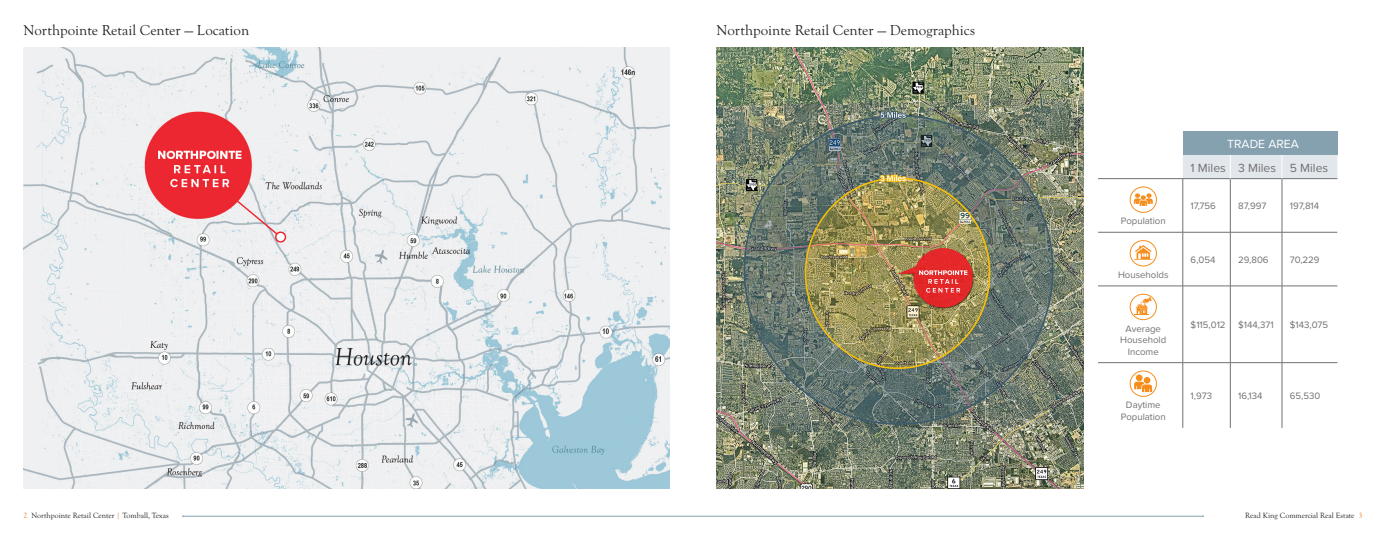
<style>
.page{position:relative;width:1386px;height:536px;background:#fff}
.page>*{position:absolute;margin:0;border:0;box-sizing:border-box;transform-origin:0 0}
.t1{font:14.88px "Goudy Old Sty";color:#231f20}
.t2{font:12.25px "Proxima Nova";color:#717074}
.t3{font:12.25px "Proxima Nova";color:#fff}
.Table_text{font:9.62px/11.5px "Proxima Nova";color:#717074;text-align:center}
.t4{font:7.88px "Goudy Old Sty";color:#231f20}
.s1{color:#f27324}
</style>
<div class="page">
<img style="left:717px;top:47px;width:367px;height:441px">
<img style="left:24px;top:47px;width:645px;height:441px">
<hr style="left:183px;top:516px;width:510px;height:1px;background:#85a1b0">
<hr style="left:693px;top:516px;width:510px;height:1px;background:#85a1b0">
<div style="left:1183px;top:131px;width:154px;height:24px;background:#85a1b0"></div>
<hr style="left:1098px;top:178px;width:85px;height:1px;background:#717074">
<hr style="left:1183px;top:178px;width:47px;height:1px;background:#717074">
<hr style="left:1183px;top:179px;width:1px;height:53px;background:#717074">
<hr style="left:1230px;top:178px;width:52px;height:1px;background:#717074">
<hr style="left:1230px;top:179px;width:1px;height:53px;background:#717074">
<hr style="left:1282px;top:178px;width:55px;height:1px;background:#717074">
<hr style="left:1282px;top:179px;width:1px;height:53px;background:#717074">
<hr style="left:1098px;top:232px;width:85px;height:1px;background:#717074">
<hr style="left:1183px;top:232px;width:47px;height:1px;background:#717074">
<hr style="left:1183px;top:232px;width:1px;height:54px;background:#717074">
<hr style="left:1230px;top:232px;width:52px;height:1px;background:#717074">
<hr style="left:1230px;top:232px;width:1px;height:54px;background:#717074">
<hr style="left:1282px;top:232px;width:55px;height:1px;background:#717074">
<hr style="left:1282px;top:232px;width:1px;height:54px;background:#717074">
<hr style="left:1098px;top:285px;width:85px;height:1px;background:#717074">
<hr style="left:1183px;top:285px;width:47px;height:1px;background:#717074">
<hr style="left:1183px;top:286px;width:1px;height:76px;background:#717074">
<hr style="left:1230px;top:285px;width:52px;height:1px;background:#717074">
<hr style="left:1230px;top:286px;width:1px;height:76px;background:#717074">
<hr style="left:1282px;top:285px;width:55px;height:1px;background:#717074">
<hr style="left:1282px;top:286px;width:1px;height:76px;background:#717074">
<hr style="left:1098px;top:362px;width:85px;height:1px;background:#717074">
<hr style="left:1183px;top:362px;width:47px;height:1px;background:#717074">
<hr style="left:1183px;top:362px;width:1px;height:65px;background:#717074">
<hr style="left:1230px;top:362px;width:52px;height:1px;background:#717074">
<hr style="left:1230px;top:362px;width:1px;height:65px;background:#717074">
<hr style="left:1282px;top:362px;width:55px;height:1px;background:#717074">
<hr style="left:1282px;top:362px;width:1px;height:65px;background:#717074">
<div style="left:1183px;top:155px;width:154px;height:23px;background:#e2e7eb"></div>
<div style="left:1130px;top:186px;width:27px;height:27px;border:1px solid #f68e1e;border-radius:50%"></div>
<svg style="left:1134px;top:193px;width:19px;height:13px"></svg>
<div style="left:1130px;top:240px;width:27px;height:26px;border:1px solid #f68e1e;border-radius:50%"></div>
<svg style="left:1134px;top:245px;width:18px;height:15px"></svg>
<div style="left:1130px;top:294px;width:27px;height:26px;border:1px solid #f68e1e;border-radius:50%"></div>
<svg style="left:1135px;top:297px;width:17px;height:18px"></svg>
<div style="left:1130px;top:370px;width:27px;height:26px;border:1px solid #f68e1e;border-radius:50%"></div>
<svg style="left:1136px;top:374px;width:7px;height:7px"></svg>
<svg style="left:1134px;top:377px;width:18px;height:15px"></svg>
<p class="t1" style="left:24px;top:22px;width:227px">Northpointe Retail Center — Location</p>
<p class="t1" style="left:717px;top:22px;width:260px">Northpointe Retail Center — Demographics</p>
<p class="Table_text" style="left:1121px;top:215px;width:46px">Population</p>
<p class="Table_text" style="left:1118px;top:268px;width:52px">Households</p>
<p class="Table_text" style="left:1120px;top:322px;width:48px">Average<br>Household<br>Income</p>
<p class="Table_text" style="left:1121px;top:399px;width:46px">Daytime<br>Population</p>
<p class="t3" style="left:1227px;top:135px;width:73px">TRADE AREA</p>
<p class="t2" style="left:1191px;top:158px;width:37px">1 Miles</p>
<p class="t2" style="left:1238px;top:158px;width:39px">3 Miles</p>
<p class="t2" style="left:1290px;top:158px;width:40px">5 Miles</p>
<p class="Table_text" style="left:1191px;top:200px;width:27px">17,756</p>
<p class="Table_text" style="left:1238px;top:200px;width:30px">87,997</p>
<p class="Table_text" style="left:1290px;top:200px;width:31px">197,814</p>
<p class="Table_text" style="left:1191px;top:253px;width:26px">6,054</p>
<p class="Table_text" style="left:1238px;top:253px;width:32px">29,806</p>
<p class="Table_text" style="left:1290px;top:253px;width:31px">70,229</p>
<p class="Table_text" style="left:1191px;top:318px;width:36px">$115,012</p>
<p class="Table_text" style="left:1238px;top:318px;width:37px">$144,371</p>
<p class="Table_text" style="left:1290px;top:318px;width:40px">$143,075</p>
<p class="Table_text" style="left:1191px;top:389px;width:23px">1,973</p>
<p class="Table_text" style="left:1238px;top:389px;width:26px">16,134</p>
<p class="Table_text" style="left:1290px;top:389px;width:32px">65,530</p>
<p class="t4" style="left:24px;top:511px;width:147px"><span class="s1">2</span> Northpointe Retail Center <span class="s1">|</span> Tomball, Texas</p>
<p class="t4" style="left:1245px;top:511px;width:119px">Read King Commercial Real Estate <span class="s1">3</span></p>
</div>
